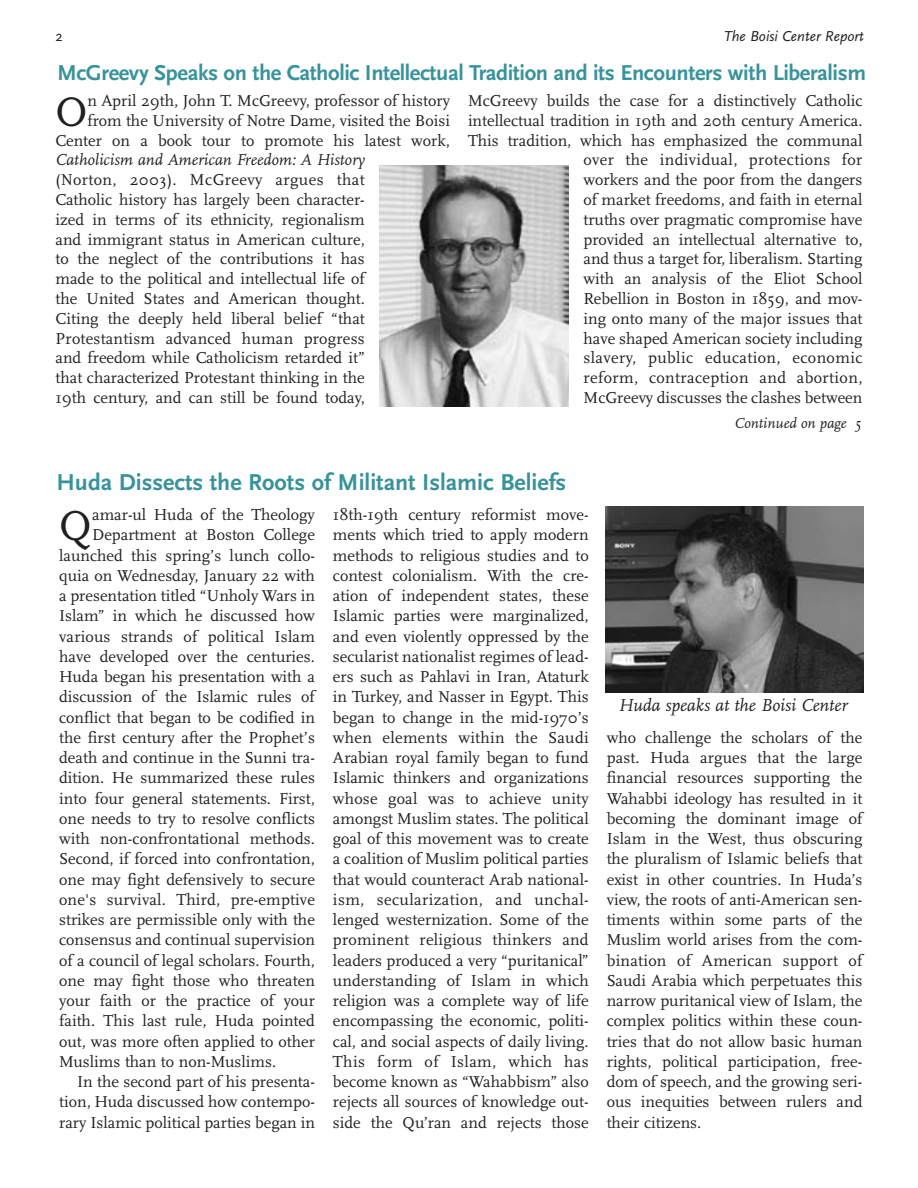
<style>
.page{position:relative;width:918px;height:1188px;background:#fff}
.page>*{position:absolute;margin:0;border:0;box-sizing:border-box;transform-origin:0 0}
.t1{font:43.65px "Scala";color:#231f20}
.t2{font:43.05px "Scala";color:#231f20}
.t3{font:700 24px "Scala Sans";color:#37939b}
.t4{font:700 22.5px "Scala Sans";letter-spacing:-.015em;color:#37939b}
.t5{font:italic 18px "Scala";color:#231f20}
.t6{font:16.5px/20.2px "Scala";color:#231f20;text-align:justify}
.t7{font:italic 16.5px "Scala";color:#231f20}
.t8{font:italic 15px "Scala Sans";color:#231f20}
.t9{font:italic 15px "Scala";color:#231f20}
.t10{font:15px "Scala Sans";color:#231f20}
</style>
<div class="page">
<img style="left:380px;top:166px;width:188px;height:240px">
<img style="left:605px;top:506px;width:259px;height:186px">
<p class="t10" style="left:56px;top:30px;width:9px">2</p>
<p class="t8" style="left:724px;top:30px;width:142px">The Boisi Center Report</p>
<h3 class="t4" style="left:57px;top:64px;width:811px">McGreevy Speaks on the Catholic Intellectual Tradition and its Encounters with Liberalism</h3>
<p class="t6" style="left:56px;top:92px;width:396px;line-height:19.8px;text-align:right">n April 29th, John T. McGreevy, professor of history from the University of Notre Dame, visited the Boisi<br>Center on a book tour to promote his latest work,</p>
<p class="t7" style="left:56px;top:154px;width:311px">Catholicism and American Freedom: A History</p>
<p class="t6" style="left:56px;top:171px;width:311px;line-height:19.8px">(Norton, 2003). McGreevy argues that Catholic history has largely been character&shy;ized in terms of its ethnicity, regionalism and immigrant status in American culture, to the neglect of the contributions it has made to the political and intellectual life of the United States and American thought.<br>Citing the deeply held liberal belief “that Protestantism advanced human progress and freedom while Catholicism retarded it” that characterized Protestant thinking in the 19th century, and can still be found today,</p>
<h2 class="t2" style="left:56px;top:95px;width:33px">O</h2>
<p class="t6" style="left:468px;top:92px;width:396px;line-height:19.8px;text-align:right">McGreevy builds the case for a distinctively Catholic intellectual tradition in 19th and 20th century America.<br>This tradition, which has emphasized the communal over the individual, protections for<br>workers and the poor from the dangers<br>of market freedoms, and faith in eternal<br>truths over pragmatic compromise have<br>provided an intellectual alternative to,<br>and thus a target for, liberalism. Starting<br>with an analysis of the Eliot School<br>Rebellion in Boston in 1859, and mov-<br>ing onto many of the major issues that<br>have shaped American society including<br>slavery, public education, economic<br>reform, contraception and abortion,<br>McGreevy discusses the clashes between</p>
<p class="t9" style="left:734px;top:418px;width:128px">Continued on page 5</p>
<h3 class="t3" style="left:56px;top:472px;width:511px">Huda Dissects the Roots of Militant Islamic Beliefs</h3>
<h1 class="t1" style="left:59px;top:509px;width:35px">Q</h1>
<p class="t6" style="left:92px;top:506px;width:224px">amar-ul Huda of the Theology</p>
<p class="t6" style="left:92px;top:526px;width:224px">Department at Boston College</p>
<p class="t6" style="left:59px;top:546px;width:257px">launched this spring’s lunch collo-</p>
<p class="t6" style="left:59px;top:567px;width:257px">quia on Wednesday, January 22 with</p>
<p class="t6" style="left:59px;top:587px;width:257px">a presentation titled “Unholy Wars in</p>
<p class="t6" style="left:59px;top:607px;width:257px">Islam” in which he discussed how</p>
<p class="t6" style="left:59px;top:627px;width:257px">various strands of political Islam</p>
<p class="t6" style="left:59px;top:648px;width:257px">have developed over the centuries.</p>
<p class="t6" style="left:59px;top:668px;width:257px">Huda began his presentation with a</p>
<p class="t6" style="left:59px;top:688px;width:257px">discussion of the Islamic rules of</p>
<p class="t6" style="left:59px;top:708px;width:257px">conflict that began to be codified in</p>
<p class="t6" style="left:59px;top:729px;width:257px">the first century after the Prophet’s</p>
<p class="t6" style="left:59px;top:749px;width:257px">death and continue in the Sunni tra-</p>
<p class="t6" style="left:59px;top:769px;width:257px">dition. He summarized these rules</p>
<p class="t6" style="left:59px;top:789px;width:257px">into four general statements. First,</p>
<p class="t6" style="left:59px;top:810px;width:257px">one needs to try to resolve conflicts</p>
<p class="t6" style="left:59px;top:830px;width:257px">with non-confrontational methods.</p>
<p class="t6" style="left:59px;top:850px;width:257px">Second, if forced into confrontation,</p>
<p class="t6" style="left:59px;top:870px;width:257px">one may fight defensively to secure</p>
<p class="t6" style="left:59px;top:891px;width:257px">one's survival. Third, pre-emptive</p>
<p class="t6" style="left:59px;top:911px;width:257px">strikes are permissible only with the</p>
<p class="t6" style="left:59px;top:931px;width:257px">consensus and continual supervision</p>
<p class="t6" style="left:59px;top:951px;width:257px">of a council of legal scholars. Fourth,</p>
<p class="t6" style="left:59px;top:972px;width:257px">one may fight those who threaten</p>
<p class="t6" style="left:59px;top:992px;width:257px">your faith or the practice of your</p>
<p class="t6" style="left:59px;top:1012px;width:257px">faith. This last rule, Huda pointed</p>
<p class="t6" style="left:59px;top:1032px;width:257px">out, was more often applied to other</p>
<p class="t6" style="left:59px;top:1053px;width:219px">Muslims than to non-Muslims.</p>
<p class="t6" style="left:77px;top:1073px;width:239px">In the second part of his presenta-</p>
<p class="t6" style="left:59px;top:1093px;width:257px">tion, Huda discussed how contempo-</p>
<p class="t6" style="left:59px;top:1113px;width:257px">rary Islamic political parties began in</p>
<p class="t6" style="left:333px;top:506px;width:257px">18th-19th century reformist move&shy;ments which tried to apply modern methods to religious studies and to contest colonialism. With the cre&shy;ation of independent states, these Islamic parties were marginalized, and even violently oppressed by the secularist nationalist regimes of lead&shy;ers such as Pahlavi in Iran, Ataturk in Turkey, and Nasser in Egypt. This began to change in the mid-1970’s when elements within the Saudi Arabian royal family began to fund Islamic thinkers and organizations whose goal was to achieve unity amongst Muslim states. The political goal of this movement was to create a coalition of Muslim political parties that would counteract Arab national&shy;ism, secularization, and unchal&shy;lenged westernization. Some of the prominent religious thinkers and leaders produced a very “puritanical” understanding of Islam in which religion was a complete way of life encompassing the economic, politi&shy;cal, and social aspects of daily living.<br>This form of Islam, which has become known as “Wahabbism” also rejects all sources of knowledge out&shy;side the Qu’ran and rejects those</p>
<p class="t5" style="left:619px;top:698px;width:231px">Huda speaks at the Boisi Center</p>
<p class="t6" style="left:607px;top:729px;width:257px">who challenge the scholars of the past. Huda argues that the large financial resources supporting the Wahabbi ideology has resulted in it becoming the dominant image of Islam in the West, thus obscuring the pluralism of Islamic beliefs that exist in other countries. In Huda’s view, the roots of anti-American sen&shy;timents within some parts of the Muslim world arises from the com&shy;bination of American support of Saudi Arabia which perpetuates this narrow puritanical view of Islam, the complex politics within these coun&shy;tries that do not allow basic human rights, political participation, free&shy;dom of speech, and the growing seri&shy;ous inequities between rulers and their citizens.</p>
</div>
